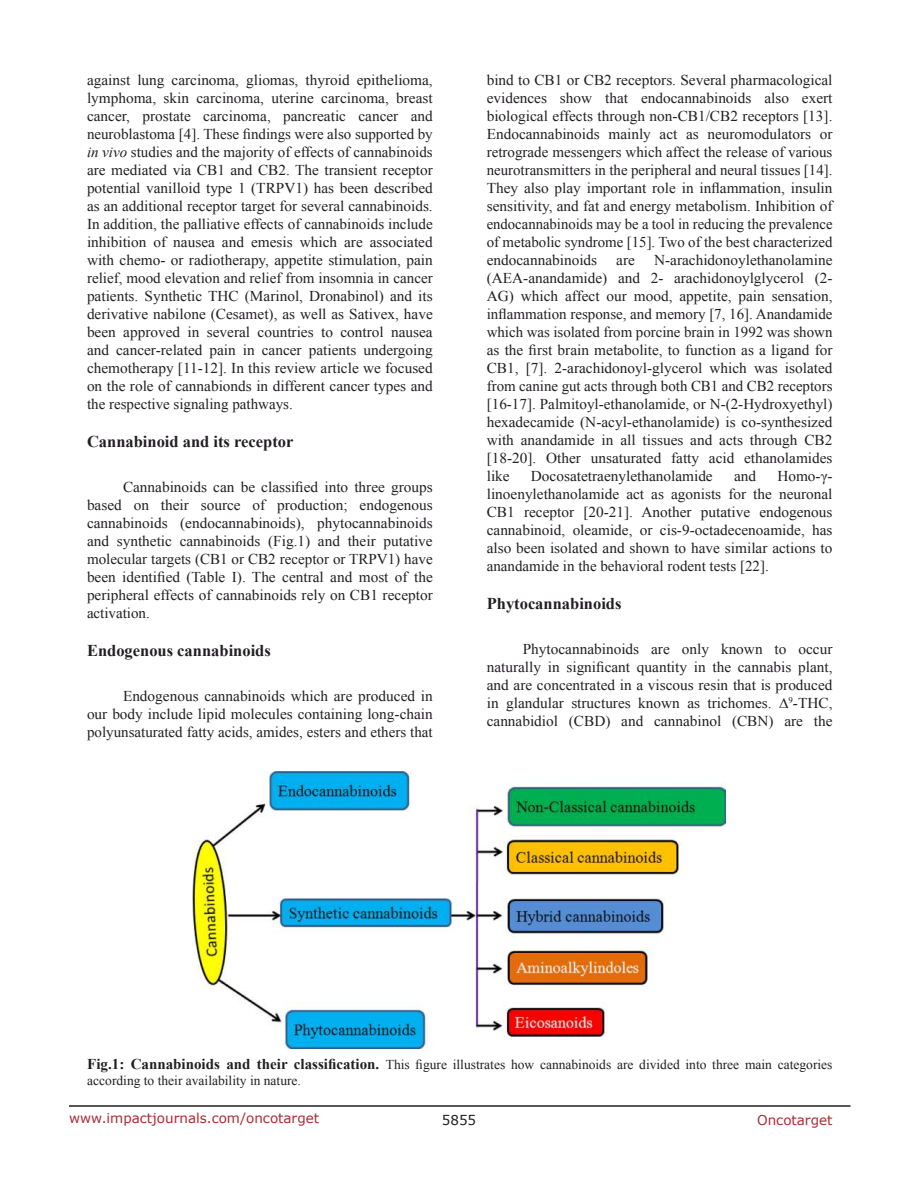
<style>
.page{position:relative;width:918px;height:1188px;background:#fff}
.page>*{position:absolute;margin:0;border:0;box-sizing:border-box;transform-origin:0 0}
.t1{font:700 16.5px "Times New Roman";color:#221f22}
.t2{font:15px/18px "Times New Roman";color:#221f22;text-align:justify}
.t3{font:13.5px/16.2px "Times New Roman";color:#221f22}
.t4{font:13.5px "Verdana";color:#ac2b31}
.t5{font:13.5px "Verdana";color:#221f22}
.s1{font-style:italic}
.s2{font-weight:700;font-size:15px}
</style>
<div class="page">
<hr style="left:69px;top:1105px;width:782px;height:2px;background:#231f20">
<img style="left:192px;top:772px;width:533px;height:277px">
<p class="t2" style="left:87px;top:73px;width:347px">against lung carcinoma, gliomas, thyroid epithelioma, lymphoma, skin carcinoma, uterine carcinoma, breast cancer, prostate carcinoma, pancreatic cancer and neuroblastoma [4]. These findings were also supported by <span class="s1">in vivo</span> studies and the majority of effects of cannabinoids are mediated via CB1 and CB2. The transient receptor potential vanilloid type 1 (TRPV1) has been described as an additional receptor target for several cannabinoids.<br>In addition, the palliative effects of cannabinoids include inhibition of nausea and emesis which are associated with chemo- or radiotherapy, appetite stimulation, pain relief, mood elevation and relief from insomnia in cancer patients. Synthetic THC (Marinol, Dronabinol) and its derivative nabilone (Cesamet), as well as Sativex, have been approved in several countries to control nausea and cancer-related pain in cancer patients undergoing chemotherapy [11-12]. In this review article we focused on the role of cannabionds in different cancer types and the respective signaling pathways.</p>
<p class="t1" style="left:87px;top:436px;width:208px">Cannabinoid and its receptor</p>
<p class="t2" style="left:87px;top:478px;width:347px;text-indent:36px">Cannabinoids can be classified into three groups based on their source of production; endogenous cannabinoids (endocannabinoids), phytocannabinoids and synthetic cannabinoids (Fig.1) and their putative molecular targets (CB1 or CB2 receptor or TRPV1) have been identified (Table I). The central and most of the peripheral effects of cannabinoids rely on CB1 receptor activation.</p>
<p class="t1" style="left:87px;top:645px;width:185px">Endogenous cannabinoids</p>
<p class="t2" style="left:87px;top:688px;width:347px;text-indent:36px">Endogenous cannabinoids which are produced in our body include lipid molecules containing long-chain polyunsaturated fatty acids, amides, esters and ethers that</p>
<p class="t2" style="left:487px;top:73px;width:347px">bind to CB1 or CB2 receptors. Several pharmacological evidences show that endocannabinoids also exert biological effects through non-CB1/CB2 receptors [13].<br>Endocannabinoids mainly act as neuromodulators or retrograde messengers which affect the release of various neurotransmitters in the peripheral and neural tissues [14].<br>They also play important role in inflammation, insulin sensitivity, and fat and energy metabolism. Inhibition of endocannabinoids may be a tool in reducing the prevalence of metabolic syndrome [15]. Two of the best characterized endocannabinoids</p>
<p class="t2" style="left:487px;top:253px;width:347px;text-indent:167px">N-arachidonoylethanolamine (AEA-anandamide) and 2- arachidonoylglycerol (2- AG) which affect our mood, appetite, pain sensation, inflammation response, and memory [7, 16]. Anandamide which was isolated from porcine brain in 1992 was shown as the first brain metabolite, to function as a ligand for CB1, [7]. 2-arachidonoyl-glycerol which was isolated from canine gut acts through both CB1 and CB2 receptors [16-17]. Palmitoyl-ethanolamide, or N-(2-Hydroxyethyl) hexadecamide (N-acyl-ethanolamide) is co-synthesized with anandamide in all tissues and acts through CB2 [18-20]. Other unsaturated fatty acid ethanolamides like</p>
<p class="t2" style="left:616px;top:253px;width:20px">are</p>
<p class="t2" style="left:531px;top:467px;width:183px">Docosatetraenylethanolamide</p>
<p class="t2" style="left:734px;top:467px;width:24px">and</p>
<p class="t2" style="left:487px;top:467px;width:347px;text-indent:291px">Homo-γ&shy;linoenylethanolamide act as agonists for the neuronal CB1 receptor [20-21]. Another putative endogenous cannabinoid, oleamide, or cis-9-octadecenoamide, has also been isolated and shown to have similar actions to anandamide in the behavioral rodent tests [22].</p>
<p class="t1" style="left:487px;top:598px;width:136px">Phytocannabinoids</p>
<p class="t2" style="left:487px;top:642px;width:347px;text-indent:36px">Phytocannabinoids are only known to occur naturally in significant quantity in the cannabis plant, and are concentrated in a viscous resin that is produced in glandular structures known as trichomes. ∆<sup>9</sup>-THC, cannabidiol (CBD) and cannabinol (CBN) are the</p>
<p class="t3" style="left:87px;top:1056px;width:747px"><span class="s2">Fig.1: Cannabinoids and their classification.</span> This figure illustrates how cannabinoids are divided into three main categories according to their availability in nature.</p>
<p class="t4" style="left:69px;top:1113px;width:252px">www.impactjournals.com/oncotarget</p>
<p class="t5" style="left:442px;top:1114px;width:36px">5855</p>
<p class="t4" style="left:757px;top:1114px;width:77px">Oncotarget</p>
</div>
